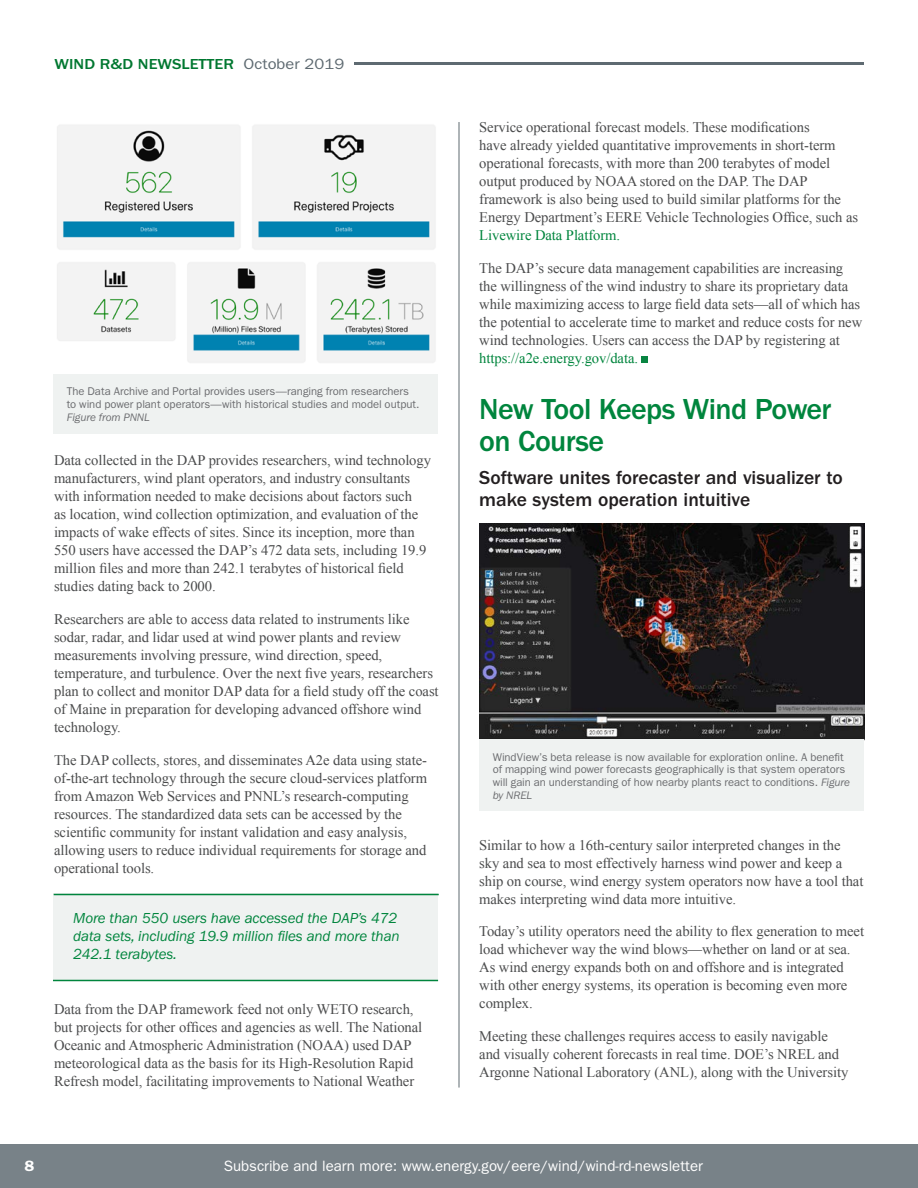
<style>
.page{position:relative;width:918px;height:1188px;background:#fff}
.page>*{position:absolute;margin:0;border:0;box-sizing:border-box;transform-origin:0 0}
.t1{font:500 30px/31.5px "ITC Franklin Gothic Std";letter-spacing:-.02em;color:#00853d}
.t2{font:500 19.5px/22.5px "ITC Franklin Gothic Std";color:#231f20}
.pull_quote{font:italic 15px/18px "ITC Franklin Gothic Std";letter-spacing:-.01em;color:#00853d}
.t3{font:15px "ITC Franklin Gothic Std";color:#fff}
.office_name{font:500 15px "ITC Franklin Gothic Std";color:#007730;scale:1.1 1}
.office_name-2{font:600 15px "ITC Franklin Gothic Std";color:#fff;scale:1.1 1}
.body_text{font:14.7px/18px "Times New Roman";letter-spacing:-.005em;color:#4b4c4d}
.t4{font:11.25px/12.8px "ITC Franklin Gothic Std";letter-spacing:-.005em;color:#6c6d70}
.s1{font-weight:400;color:#5e6a71}
.s2{font-style:italic}
.s3{color:#00853d}
</style>
<div class="page">
<div style="left:0;top:1145px;width:918px;height:43px;background:#788288"></div>
<hr style="left:459px;top:122px;width:1px;height:966px;background:#5e6a71">
<hr style="left:355px;top:63px;width:509px;height:2px;background:#5e6a71">
<svg style="left:642px;top:357px;width:6px;height:6px"></svg>
<img style="left:480px;top:524px;width:385px;height:216px">
<div style="left:479px;top:740px;width:385px;height:71px;background:#eff2f1"></div>
<div style="left:53px;top:894px;width:385px;height:87px;background:#eff2f1"></div>
<hr style="left:54px;top:894px;width:385px;height:1px;background:#00853d">
<hr style="left:53px;top:980px;width:385px;height:1px;background:#00853d">
<img style="left:57px;top:125px;width:379px;height:238px">
<div style="left:53px;top:374px;width:385px;height:60px;background:#eff2f1"></div>
<p class="office_name" style="left:55px;top:55px;width:265px">WIND R&amp;D NEWSLETTER <span class="s1">October 2019</span></p>
<p class="t4" style="left:67px;top:385px;width:354px">The Data Archive and Portal provides users—ranging from researchers to wind power plant operators—with historical studies and model output.<br><span class="s2">Figure from PNNL</span></p>
<p class="body_text" style="left:54px;top:450px;width:379px">Data collected in the DAP provides researchers, wind technology manufacturers, wind plant operators, and industry consultants with information needed to make decisions about factors such<br>as location, wind collection optimization, and evaluation of the impacts of wake effects of sites. Since its inception, more than 550 users have accessed the DAP’s 472 data sets, including 19.9 million files and more than 242.1 terabytes of historical field studies dating back to 2000.</p>
<p class="body_text" style="left:54px;top:610px;width:386px">Researchers are able to access data related to instruments like sodar, radar, and lidar used at wind power plants and review measurements involving pressure, wind direction, speed, temperature, and turbulence. Over the next five years, researchers plan to collect and monitor DAP data for a field study off the coast of Maine in preparation for developing advanced offshore wind technology.</p>
<p class="body_text" style="left:54px;top:751px;width:375px">The DAP collects, stores, and disseminates A2e data using state&shy;of-the-art technology through the secure cloud-services platform from Amazon Web Services and PNNL’s research-computing resources. The standardized data sets can be accessed by the scientific community for instant validation and easy analysis, allowing users to reduce individual requirements for storage and operational tools.</p>
<p class="pull_quote" style="left:73px;top:909px;width:328px">More than 550 users have accessed the DAP’s 472 data sets, including 19.9 million files and more than<br>242.1 terabytes.</p>
<p class="body_text" style="left:54px;top:1000px;width:370px">Data from the DAP framework feed not only WETO research, but projects for other offices and agencies as well. The National Oceanic and Atmospheric Administration (NOAA) used DAP meteorological data as the basis for its High-Resolution Rapid Refresh model, facilitating improvements to National Weather</p>
<p class="body_text" style="left:479px;top:117px;width:380px">Service operational forecast models. These modifications<br>have already yielded quantitative improvements in short-term operational forecasts, with more than 200 terabytes of model output produced by NOAA stored on the DAP. The DAP framework is also being used to build similar platforms for the Energy Department’s EERE Vehicle Technologies Office, such as <span class="s3">Livewire Data Platform.</span></p>
<p class="body_text" style="left:479px;top:259px;width:385px">The DAP’s secure data management capabilities are increasing the willingness of the wind industry to share its proprietary data while maximizing access to large field data sets—all of which has the potential to accelerate time to market and reduce costs for new wind technologies. Users can access the DAP by registering at <span class="s3">https://a2e.energy.gov/data.</span></p>
<p class="t1" style="left:479px;top:394px;width:354px">New Tool Keeps Wind Power on Course</p>
<h2 class="t2" style="left:479px;top:466px;width:365px">Software unites forecaster and visualizer to make system operation intuitive</h2>
<p class="t4" style="left:493px;top:751px;width:359px">WindView’s beta release is now available for exploration online. A benefit of mapping wind power forecasts geographically is that system operators will gain an understanding of how nearby plants react to conditions. <span class="s2">Figure by NREL</span></p>
<h2 class="body_text" style="left:479px;top:836px;width:386px">Similar to how a 16th-century sailor interpreted changes in the sky and sea to most effectively harness wind power and keep a ship on course, wind energy system operators now have a tool that makes interpreting wind data more intuitive.</h2>
<p class="body_text" style="left:479px;top:922px;width:386px">Today’s utility operators need the ability to flex generation to meet load whichever way the wind blows—whether on land or at sea.<br>As wind energy expands both on and offshore and is integrated with other energy systems, its operation is becoming even more complex.</p>
<p class="body_text" style="left:479px;top:1027px;width:371px">Meeting these challenges requires access to easily navigable and visually coherent forecasts in real time. DOE’s NREL and<br>Argonne National Laboratory (ANL), along with the University</p>
<p class="office_name-2" style="left:25px;top:1157px;width:11px">8</p>
<p class="t3" style="left:224px;top:1158px;width:481px">Subscribe and learn more: www.energy.gov/eere/wind/wind-rd-newsletter</p>
</div>
